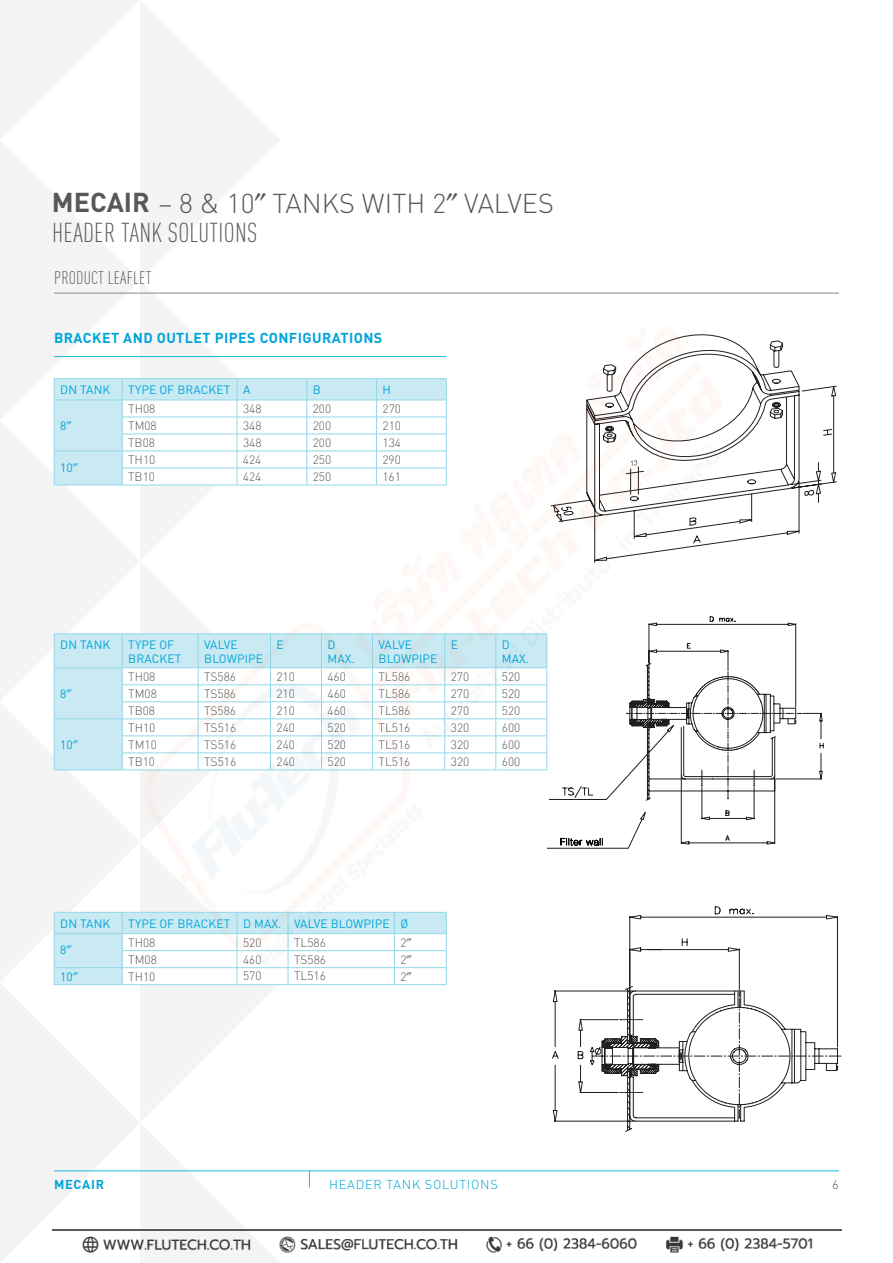
<style>
.page{position:relative;width:893px;height:1263px;background:#fff}
.page>*{position:absolute;margin:0;border:0;box-sizing:border-box;transform-origin:0 0}
.t1{font:300 27px "DIN Pro";color:#58595b}
.t2{font:300 condensed 27px "DIN Pro";letter-spacing:.01em;color:#57585a}
.t3{font:300 condensed 18px "DIN Pro";letter-spacing:.01em;color:#57585a}
.t4{font:700 14.25px "DIN Pro";letter-spacing:.03em;color:#00a5da}
.t5{font:300 12.75px "DIN Pro";letter-spacing:.06em;color:#00a5da}
.t6{font:700 12.75px "DIN Pro";letter-spacing:.06em;color:#00a5da}
.t7{font:300 12.75px "DIN Pro";color:#57585a}
.t8{font:300 12px "DIN Pro";color:#57585a}
.t9{font:12px/14.4px "DIN Pro";letter-spacing:.01em;color:#00a5da}
.s1{font-weight:700;color:#57585a}
</style>
<div class="page">
<svg style="left:0;top:0;width:279px;height:140px;fill:#f4f4f4"></svg>
<svg style="left:0;top:140px;width:279px;height:281px;fill:#f4f4f4"></svg>
<svg style="left:0;top:421px;width:83px;height:281px;fill:#f4f4f4"></svg>
<svg style="left:0;top:702px;width:83px;height:280px;fill:#f4f4f4"></svg>
<svg style="left:0;top:982px;width:281px;height:280px"></svg>
<hr style="left:54px;top:1170px;width:785px;height:1px;background:#19b9e4">
<svg style="left:309px;top:1171px;width:1px;height:16px"></svg>
<hr style="left:54px;top:293px;width:785px;height:1px;background:#87898c">
<hr style="left:54px;top:356px;width:392px;height:1px;background:#19b9e4">
<hr style="left:54px;top:378px;width:68px;height:1px;background:#94d7e8">
<hr style="left:54px;top:485px;width:68px;height:1px;background:#94d7e8">
<hr style="left:54px;top:633px;width:68px;height:1px;background:#94d7e8">
<hr style="left:54px;top:770px;width:68px;height:1px;background:#94d7e8">
<svg style="left:810px;top:385px;width:27px;height:118px"></svg>
<svg style="left:552px;top:915px;width:286px;height:208px"></svg>
<img style="left:52px;top:1223px;width:789px;height:40px">
<img style="left:83px;top:268px;width:727px;height:727px">
<svg style="left:54px;top:379px;width:393px;height:106px"></svg>
<svg style="left:54px;top:912px;width:393px;height:73px"></svg>
<svg style="left:54px;top:634px;width:494px;height:136px"></svg>
<svg style="left:255px;top:193px;width:11px;height:8px"></svg>
<h1 class="t1" style="left:52px;top:182px;width:504px"><span class="s1">MECAIR</span> – 8 &amp; 10 TANKS WITH 2 VALVES</h1>
<h1 class="t2" style="left:52px;top:214px;width:207px">HEADER TANK SOLUTIONS</h1>
<h2 class="t3" style="left:54px;top:265px;width:99px">PRODUCT LEAFLET</h2>
<p class="t4" style="left:54px;top:326px;width:330px">BRACKET AND OUTLET PIPES CONFIGURATIONS</p>
<p class="t9" style="left:60px;top:381px;width:52px">DN TANK</p>
<p class="t9" style="left:128px;top:381px;width:124px">TYPE OF BRACKET A</p>
<p class="t9" style="left:313px;top:381px;width:10px">B</p>
<p class="t9" style="left:383px;top:381px;width:10px">H</p>
<p class="t9" style="left:60px;top:417px;width:8px">8</p>
<p class="t8" style="left:128px;top:399px;width:29px">TH08</p>
<p class="t8" style="left:243px;top:399px;width:20px">348</p>
<p class="t8" style="left:313px;top:399px;width:20px">200</p>
<p class="t8" style="left:382px;top:399px;width:20px">270</p>
<p class="t8" style="left:128px;top:416px;width:30px">TM08</p>
<p class="t8" style="left:243px;top:416px;width:20px">348</p>
<p class="t8" style="left:313px;top:416px;width:20px">200</p>
<p class="t8" style="left:382px;top:416px;width:20px">210</p>
<p class="t8" style="left:128px;top:433px;width:28px">TB08</p>
<p class="t8" style="left:243px;top:433px;width:20px">348</p>
<p class="t8" style="left:313px;top:433px;width:20px">200</p>
<p class="t8" style="left:382px;top:433px;width:20px">134</p>
<p class="t9" style="left:60px;top:459px;width:14px">10</p>
<p class="t8" style="left:128px;top:450px;width:29px">TH10</p>
<p class="t8" style="left:243px;top:450px;width:20px">424</p>
<p class="t8" style="left:313px;top:450px;width:20px">250</p>
<p class="t8" style="left:382px;top:450px;width:20px">290</p>
<p class="t8" style="left:128px;top:467px;width:28px">TB10</p>
<p class="t8" style="left:243px;top:467px;width:20px">424</p>
<p class="t8" style="left:313px;top:467px;width:20px">250</p>
<p class="t8" style="left:382px;top:467px;width:20px">161</p>
<p class="t9" style="left:60px;top:636px;width:52px">DN TANK</p>
<p class="t9" style="left:128px;top:636px;width:55px">TYPE OF<br>BRACKET</p>
<p class="t9" style="left:204px;top:636px;width:60px">VALVE<br>BLOWPIPE</p>
<p class="t9" style="left:276px;top:636px;width:9px">E</p>
<p class="t9" style="left:328px;top:636px;width:29px">D<br>MAX.</p>
<p class="t9" style="left:379px;top:636px;width:60px">VALVE<br>BLOWPIPE</p>
<p class="t9" style="left:451px;top:636px;width:9px">E</p>
<p class="t9" style="left:502px;top:636px;width:29px">D<br>MAX.</p>
<p class="t9" style="left:60px;top:685px;width:8px">8</p>
<p class="t8" style="left:128px;top:667px;width:29px">TH08</p>
<p class="t8" style="left:204px;top:667px;width:33px">TS586</p>
<p class="t8" style="left:276px;top:667px;width:20px">210</p>
<p class="t8" style="left:327px;top:667px;width:20px">460</p>
<p class="t8" style="left:378px;top:667px;width:33px">TL586</p>
<p class="t8" style="left:451px;top:667px;width:20px">270</p>
<p class="t8" style="left:502px;top:667px;width:20px">520</p>
<p class="t8" style="left:128px;top:684px;width:30px">TM08</p>
<p class="t8" style="left:204px;top:684px;width:33px">TS586</p>
<p class="t8" style="left:276px;top:684px;width:20px">210</p>
<p class="t8" style="left:327px;top:684px;width:20px">460</p>
<p class="t8" style="left:378px;top:684px;width:33px">TL586</p>
<p class="t8" style="left:451px;top:684px;width:20px">270</p>
<p class="t8" style="left:502px;top:684px;width:20px">520</p>
<p class="t8" style="left:128px;top:701px;width:28px">TB08</p>
<p class="t8" style="left:204px;top:701px;width:33px">TS586</p>
<p class="t8" style="left:276px;top:701px;width:20px">210</p>
<p class="t8" style="left:327px;top:701px;width:20px">460</p>
<p class="t8" style="left:379px;top:701px;width:33px">TL586</p>
<p class="t8" style="left:451px;top:701px;width:20px">270</p>
<p class="t8" style="left:502px;top:701px;width:20px">520</p>
<p class="t9" style="left:60px;top:736px;width:14px">10</p>
<p class="t8" style="left:128px;top:718px;width:29px">TH10</p>
<p class="t8" style="left:204px;top:718px;width:33px">TS516</p>
<p class="t8" style="left:276px;top:718px;width:20px">240</p>
<p class="t8" style="left:327px;top:718px;width:20px">520</p>
<p class="t8" style="left:379px;top:718px;width:33px">TL516</p>
<p class="t8" style="left:451px;top:718px;width:20px">320</p>
<p class="t8" style="left:502px;top:718px;width:20px">600</p>
<p class="t8" style="left:128px;top:735px;width:30px">TM10</p>
<p class="t8" style="left:204px;top:735px;width:33px">TS516</p>
<p class="t8" style="left:276px;top:735px;width:20px">240</p>
<p class="t8" style="left:328px;top:735px;width:20px">520</p>
<p class="t8" style="left:379px;top:735px;width:33px">TL516</p>
<p class="t8" style="left:451px;top:735px;width:20px">320</p>
<p class="t8" style="left:502px;top:735px;width:20px">600</p>
<p class="t8" style="left:128px;top:752px;width:28px">TB10</p>
<p class="t8" style="left:204px;top:752px;width:33px">TS516</p>
<p class="t8" style="left:276px;top:752px;width:20px">240</p>
<p class="t8" style="left:328px;top:752px;width:20px">520</p>
<p class="t8" style="left:379px;top:752px;width:33px">TL516</p>
<p class="t8" style="left:451px;top:752px;width:20px">320</p>
<p class="t8" style="left:502px;top:752px;width:20px">600</p>
<p class="t9" style="left:60px;top:915px;width:52px">DN TANK</p>
<p class="t9" style="left:128px;top:915px;width:281px">TYPE OF BRACKET D MAX. VALVE BLOWPIPE Ø</p>
<p class="t9" style="left:60px;top:941px;width:8px">8</p>
<p class="t8" style="left:128px;top:933px;width:29px">TH08</p>
<p class="t8" style="left:243px;top:933px;width:20px">520</p>
<p class="t8" style="left:294px;top:933px;width:33px">TL586</p>
<p class="t8" style="left:400px;top:933px;width:8px">2</p>
<p class="t8" style="left:128px;top:950px;width:30px">TM08</p>
<p class="t8" style="left:243px;top:950px;width:20px">460</p>
<p class="t8" style="left:294px;top:950px;width:34px">TS586</p>
<p class="t8" style="left:400px;top:950px;width:8px">2</p>
<p class="t8" style="left:128px;top:967px;width:29px">TH10</p>
<p class="t8" style="left:243px;top:966px;width:20px">570</p>
<p class="t8" style="left:294px;top:966px;width:33px">TL516</p>
<p class="t8" style="left:400px;top:967px;width:8px">2</p>
<p class="t9" style="left:60px;top:968px;width:14px">10</p>
<p class="t6" style="left:54px;top:1174px;width:51px">MECAIR</p>
<p class="t5" style="left:329px;top:1174px;width:170px">HEADER TANK SOLUTIONS</p>
<p class="t7" style="left:832px;top:1174px;width:8px">6</p>
</div>
